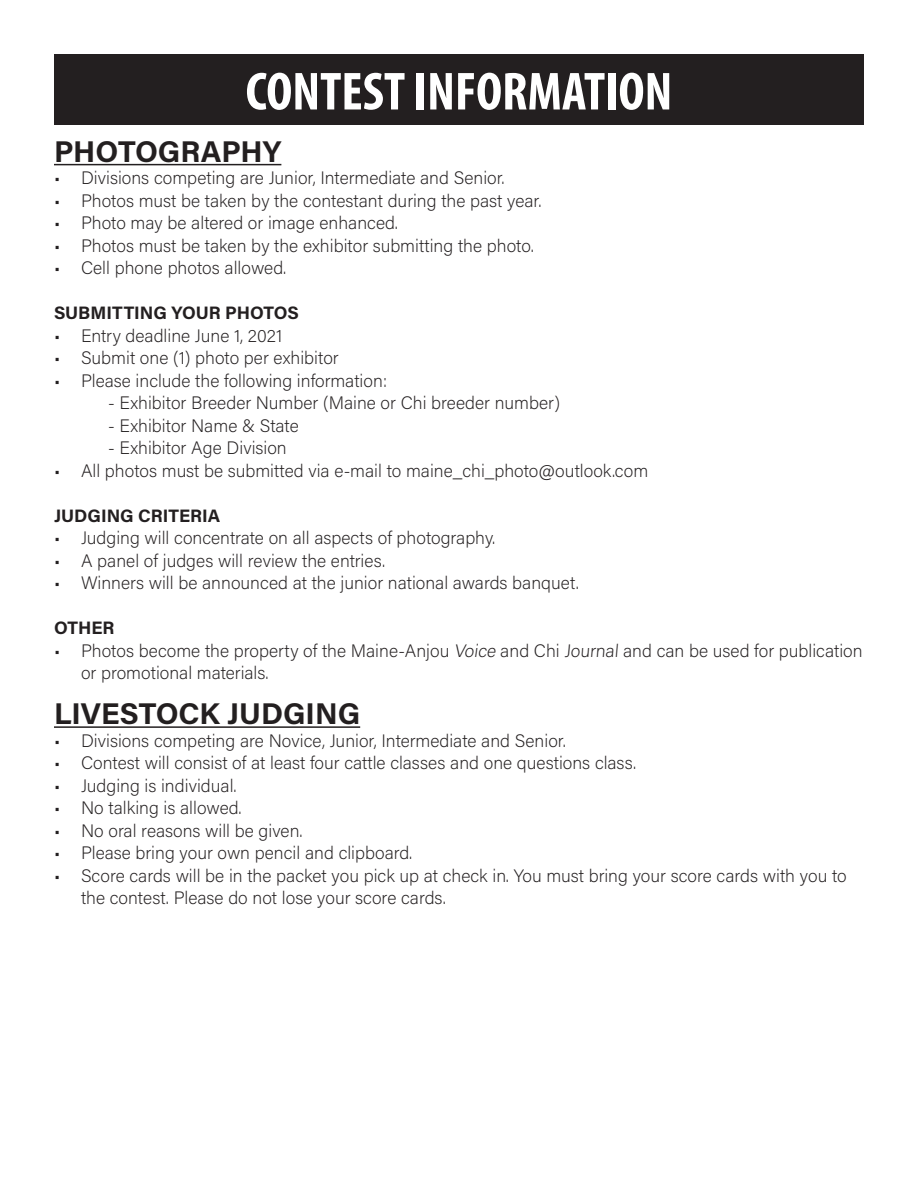
<style>
.page{position:relative;width:918px;height:1188px;background:#fff}
.page>*{position:absolute;margin:0;border:0;box-sizing:border-box;transform-origin:0 0}
.t1{font:700 condensed 54px "Myriad Pro";color:#fff}
.t2{font:700 30px "Acumin Pro";color:#231f20}
.t3{font:200 18px/22.5px "Acumin Pro";color:#231f20}
.t4{font:700 18px "Acumin Pro";color:#231f20}
</style>
<div class="page">
<div style="left:54px;top:54px;width:810px;height:70px;background:#231f20"></div>
<hr style="left:54px;top:164px;width:227px;height:1px;background:#231f20">
<hr style="left:54px;top:726px;width:306px;height:2px;background:#231f20">
<p class="t1" style="left:246px;top:58px;width:428px">CONTEST INFORMATION</p>
<p class="t2" style="left:54px;top:130px;width:229px">PHOTOGRAPHY</p>
<p class="t3" style="left:54px;top:166px;width:452px">• Divisions competing are Junior, Intermediate and Senior.</p>
<p class="t3" style="left:54px;top:188px;width:489px">• Photos must be taken by the contestant during the past year.</p>
<p class="t3" style="left:54px;top:211px;width:346px">• Photo may be altered or image enhanced.</p>
<p class="t3" style="left:54px;top:233px;width:481px">• Photos must be taken by the exhibitor submitting the photo.</p>
<p class="t3" style="left:54px;top:256px;width:234px">• Cell phone photos allowed.</p>
<p class="t4" style="left:54px;top:300px;width:246px">SUBMITTING YOUR PHOTOS</p>
<p class="t3" style="left:54px;top:323px;width:230px">• Entry deadline June 1, 2021</p>
<p class="t3" style="left:54px;top:346px;width:286px">• Submit one (1) photo per exhibitor</p>
<p class="t3" style="left:54px;top:368px;width:335px">• Please include the following information:</p>
<p class="t3" style="left:108px;top:391px;width:454px">- Exhibitor Breeder Number (Maine or Chi breeder number)</p>
<p class="t3" style="left:108px;top:413px;width:192px">- Exhibitor Name &amp; State</p>
<p class="t3" style="left:108px;top:436px;width:180px">- Exhibitor Age Division</p>
<p class="t3" style="left:54px;top:458px;width:596px">• All photos must be submitted via e-mail to maine_chi_photo@outlook.com</p>
<p class="t4" style="left:54px;top:503px;width:168px">JUDGING CRITERIA</p>
<p class="t3" style="left:54px;top:526px;width:443px">• Judging will concentrate on all aspects of photography.</p>
<p class="t3" style="left:54px;top:548px;width:333px">• A panel of judges will review the entries.</p>
<p class="t3" style="left:54px;top:571px;width:526px">• Winners will be announced at the junior national awards banquet.</p>
<p class="t4" style="left:54px;top:615px;width:62px">OTHER</p>
<p class="t3" style="left:81px;top:638px;width:783px;text-indent:-27px">• Photos become the property of the Maine-Anjou Voice and Chi Journal and can be used for publication or promotional materials.</p>
<p class="t2" style="left:54px;top:693px;width:308px">LIVESTOCK JUDGING</p>
<p class="t3" style="left:54px;top:728px;width:513px">• Divisions competing are Novice, Junior, Intermediate and Senior.</p>
<p class="t3" style="left:54px;top:751px;width:584px">• Contest will consist of at least four cattle classes and one questions class.</p>
<p class="t3" style="left:54px;top:773px;width:184px">• Judging is individual.</p>
<p class="t3" style="left:54px;top:796px;width:189px">• No talking is allowed.</p>
<p class="t3" style="left:54px;top:818px;width:250px">• No oral reasons will be given.</p>
<p class="t3" style="left:54px;top:841px;width:360px">• Please bring your own pencil and clipboard.</p>
<p class="t3" style="left:81px;top:863px;width:767px;text-indent:-27px">• Score cards will be in the packet you pick up at check in. You must bring your score cards with you to the contest. Please do not lose your score cards.</p>
</div>
